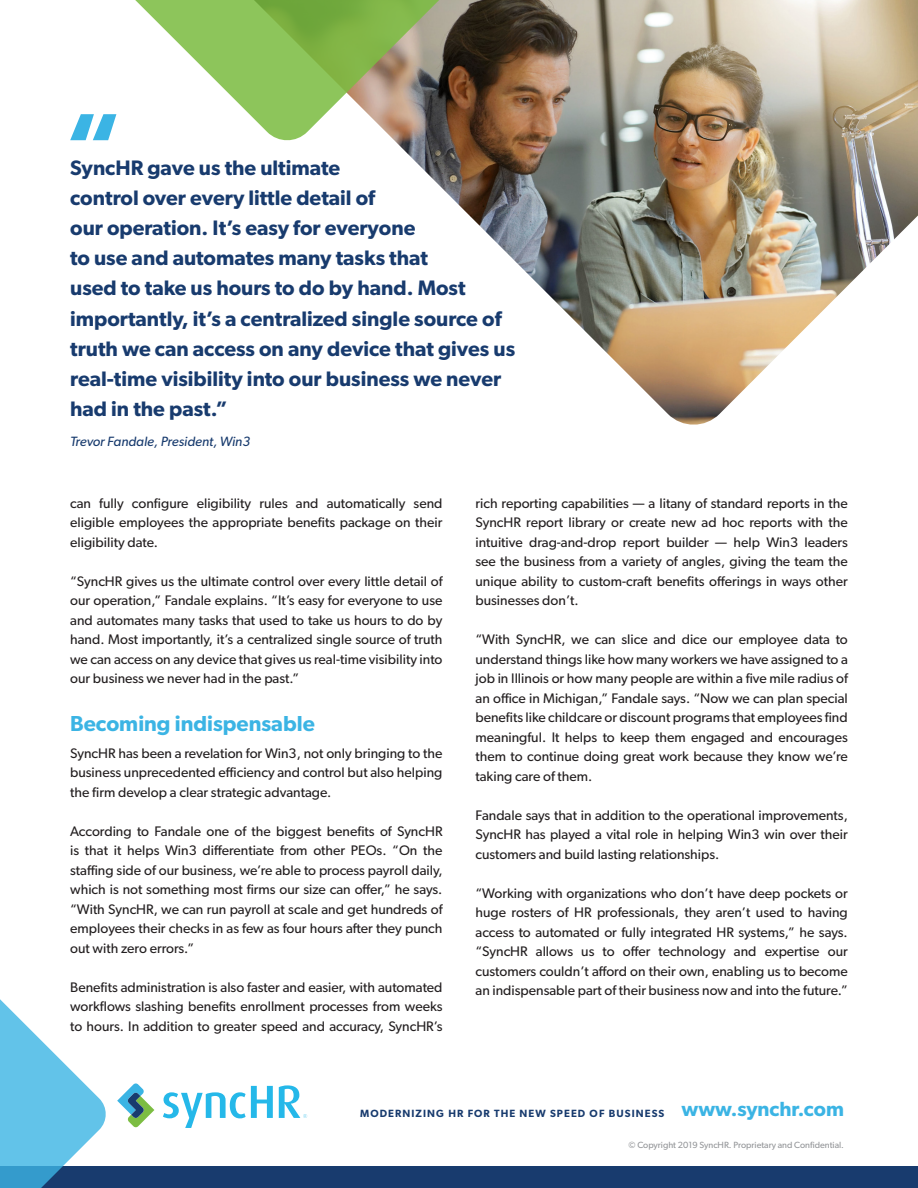
<style>
.page{position:relative;width:918px;height:1188px;background:#fff}
.page>*{position:absolute;margin:0;border:0;box-sizing:border-box;transform-origin:0 0}
.t1{font:600 21.75px "Gibson";color:#3bb4e4}
.t2{font:600 21px/30px "Gibson";color:#183b6e}
.t3{font:600 20.55px "Gibson";color:#3bb4e4}
.t4{font:13.8px/19.5px "Gibson";color:#231f20;text-align:justify}
.t5{font:italic 13.5px "Gibson";color:#183b6e}
.t6{font:600 10.5px "Gibson";letter-spacing:.105em;color:#183b6e}
.t7{font:9px "Gibson";color:#939598}
</style>
<div class="page">
<img style="left:397px;top:0;width:521px;height:425px">
<svg style="left:96px;top:0;width:419px;height:143px"></svg>
<svg style="left:70px;top:114px;width:46px;height:26px"></svg>
<div style="left:0;top:1166px;width:918px;height:22px;background:#183b6e"></div>
<svg style="left:0;top:999px;width:106px;height:189px"></svg>
<svg style="left:117px;top:1083px;width:37px;height:45px"></svg>
<svg style="left:163px;top:1086px;width:110px;height:42px"></svg>
<svg style="left:279px;top:1085px;width:28px;height:33px"></svg>
<p class="t2" style="left:70px;top:153px;width:446px">SyncHR gave us the ultimate<br>control over every little detail of<br>our operation. It’s easy for everyone<br>to use and automates many tasks that<br>used to take us hours to do by hand. Most importantly, it’s a centralized single source of truth we can access on any device that gives us real-time visibility into our business we never had in the past.”</p>
<p class="t5" style="left:70px;top:433px;width:181px">Trevor Fandale, President, Win3</p>
<p class="t4" style="left:70px;top:493px;width:374px">can fully configure eligibility rules and automatically send eligible employees the appropriate benefits package on their eligibility date.</p>
<p class="t4" style="left:70px;top:571px;width:374px">“SyncHR gives us the ultimate control over every little detail of our operation,” Fandale explains. “It’s easy for everyone to use and automates many tasks that used to take us hours to do by hand. Most importantly, it’s a centralized single source of truth we can access on any device that gives us real-time visibility into our business we never had in the past.”</p>
<p class="t1" style="left:70px;top:711px;width:246px">Becoming indispensable</p>
<p class="t4" style="left:70px;top:743px;width:374px">SyncHR has been a revelation for Win3, not only bringing to the business unprecedented efficiency and control but also helping the firm develop a clear strategic advantage.</p>
<p class="t4" style="left:70px;top:821px;width:374px">According to Fandale one of the biggest benefits of SyncHR is that it helps Win3 differentiate from other PEOs. “On the staffing side of our business, we’re able to process payroll daily, which is not something most firms our size can offer,” he says. “With SyncHR, we can run payroll at scale and get hundreds of employees their checks in as few as four hours after they punch out with zero errors.”</p>
<p class="t4" style="left:70px;top:977px;width:374px">Benefits administration is also faster and easier, with automated workflows slashing benefits enrollment processes from weeks to hours. In addition to greater speed and accuracy, SyncHR’s</p>
<p class="t4" style="left:476px;top:493px;width:374px">rich reporting capabilities — a litany of standard reports in the SyncHR report library or create new ad hoc reports with the intuitive drag-and-drop report builder — help Win3 leaders see the business from a variety of angles, giving the team the unique ability to custom-craft benefits offerings in ways other businesses don’t.</p>
<p class="t4" style="left:476px;top:630px;width:374px">“With SyncHR, we can slice and dice our employee data to understand things like how many workers we have assigned to a job in Illinois or how many people are within a five mile radius of an office in Michigan,” Fandale says. “Now we can plan special benefits like childcare or discount programs that employees find meaningful. It helps to keep them engaged and encourages them to continue doing great work because they know we’re taking care of them.</p>
<p class="t4" style="left:476px;top:805px;width:374px">Fandale says that in addition to the operational improvements, SyncHR has played a vital role in helping Win3 win over their customers and build lasting relationships.</p>
<p class="t4" style="left:476px;top:883px;width:374px">“Working with organizations who don’t have deep pockets or huge rosters of HR professionals, they aren’t used to having access to automated or fully integrated HR systems,” he says. “SyncHR allows us to offer technology and expertise our customers couldn’t afford on their own, enabling us to become an indispensable part of their business now and into the future.”</p>
<p class="t3" style="left:681px;top:1097px;width:164px">www.synchr.com</p>
<p class="t7" style="left:629px;top:1139px;width:217px">© Copyright 2019 SyncHR. Proprietary and Confidential.</p>
<p class="t6" style="left:360px;top:1107px;width:306px">MODERNIZING HR FOR THE NEW SPEED OF BUSINESS</p>
</div>
